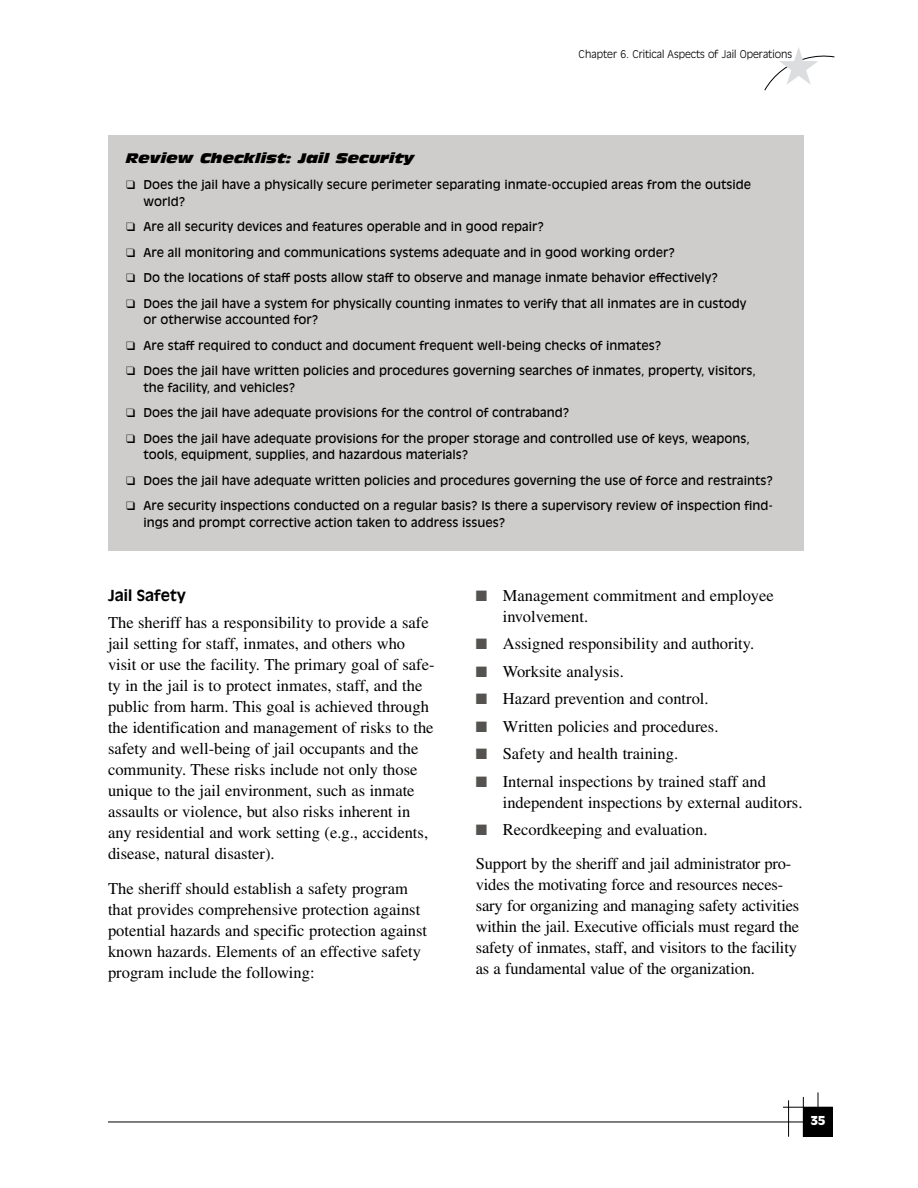
<style>
.page{position:relative;width:918px;height:1188px;background:#fff}
.page>*{position:absolute;margin:0;border:0;box-sizing:border-box;transform-origin:0 0}
.t1{font:16.5px/21px "Times";color:#000}
.t2{font:700 15px "Antique Olive";color:#000}
.t3{font:italic 13.5px "Antique Olive Nord";color:#000}
.t4{font:12px/16.5px "Antique Olive";color:#000}
.t5{font:900 12px "Antique Olive";color:#fff}
.t6{font:300 10.5px "Antique Olive";color:#000}
.s1{color:#55534f}
</style>
<div class="page">
<div style="left:108px;top:135px;width:695px;height:415px;background:#cfcdcc"></div>
<svg style="left:764px;top:47px;width:71px;height:44px"></svg>
<hr style="left:818px;top:1092px;width:1px;height:45px;background:#000">
<hr style="left:803px;top:1097px;width:1px;height:40px;background:#000">
<hr style="left:788px;top:1100px;width:1px;height:37px;background:#000">
<hr style="left:783px;top:1107px;width:50px;height:1px;background:#000">
<hr style="left:108px;top:1122px;width:710px;height:1px;background:#000">
<div style="left:803px;top:1107px;width:30px;height:30px;background:#000"></div>
<p class="t6" style="left:579px;top:50px;width:215px">Chapter 6. Critical Aspects of Jail Operations</p>
<p class="t3" style="left:126px;top:153px;width:290px">Review Checklist: Jail Security</p>
<p class="t4" style="left:143px;top:177px;width:609px;text-indent:-17px">■ Does the jail have a physically secure perimeter separating inmate-occupied areas from the outside world?</p>
<p class="t4" style="left:126px;top:219px;width:420px">■ Are all security devices and features operable and in good repair?</p>
<p class="t4" style="left:126px;top:245px;width:551px">■ Are all monitoring and communications systems adequate and in good working order?</p>
<p class="t4" style="left:126px;top:270px;width:594px">■ Do the locations of staff posts allow staff to observe and manage inmate behavior effectively?</p>
<p class="t4" style="left:143px;top:296px;width:605px;text-indent:-17px">■ Does the jail have a system for physically counting inmates to verify that all inmates are in custody or otherwise accounted for?</p>
<p class="t4" style="left:126px;top:338px;width:537px">■ Are staff required to conduct and document frequent well-being checks of inmates?</p>
<p class="t4" style="left:143px;top:363px;width:614px;text-indent:-17px">■ Does the jail have written policies and procedures governing searches of inmates, property, visitors, the facility, and vehicles?</p>
<p class="t4" style="left:126px;top:405px;width:445px">■ Does the jail have adequate provisions for the control of contraband?</p>
<p class="t4" style="left:143px;top:431px;width:608px;text-indent:-17px">■ Does the jail have adequate provisions for the proper storage and controlled use of keys, weapons, tools, equipment, supplies, and hazardous materials?</p>
<p class="t4" style="left:126px;top:473px;width:649px">■ Does the jail have adequate written policies and procedures governing the use of force and restraints?</p>
<p class="t4" style="left:143px;top:498px;width:631px;text-indent:-17px">■ Are security inspections conducted on a regular basis? Is there a supervisory review of inspection find&shy;ings and prompt corrective action taken to address issues?</p>
<p class="t2" style="left:108px;top:589px;width:79px">Jail Safety</p>
<p class="t1" style="left:476px;top:587px;width:299px"><span class="s1">❋</span> Management commitment and employee</p>
<p class="t1" style="left:108px;top:614px;width:322px">The sheriff has a responsibility to provide a safe</p>
<p class="t1" style="left:503px;top:608px;width:87px">involvement.</p>
<p class="t1" style="left:108px;top:635px;width:299px">jail setting for staff, inmates, and others who</p>
<p class="t1" style="left:476px;top:635px;width:280px"><span class="s1">❋</span> Assigned responsibility and authority.</p>
<p class="t1" style="left:108px;top:656px;width:328px">visit or use the facility. The primary goal of safe-</p>
<p class="t1" style="left:476px;top:663px;width:149px"><span class="s1">❋</span> Worksite analysis.</p>
<p class="t1" style="left:108px;top:677px;width:322px">ty in the jail is to protect inmates, staff, and the public from harm. This goal is achieved through</p>
<p class="t1" style="left:476px;top:690px;width:234px"><span class="s1">❋</span> Hazard prevention and control.</p>
<p class="t1" style="left:108px;top:719px;width:327px">the identification and management of risks to the</p>
<p class="t1" style="left:476px;top:717px;width:244px"><span class="s1">❋</span> Written policies and procedures.</p>
<p class="t1" style="left:108px;top:740px;width:312px">safety and well-being of jail occupants and the</p>
<p class="t1" style="left:476px;top:745px;width:204px"><span class="s1">❋</span> Safety and health training.</p>
<p class="t1" style="left:108px;top:761px;width:311px">community. These risks include not only those unique to the jail environment, such as inmate</p>
<p class="t1" style="left:476px;top:772px;width:292px"><span class="s1">❋</span> Internal inspections by trained staff and</p>
<p class="t1" style="left:503px;top:793px;width:301px">independent inspections by external auditors.</p>
<p class="t1" style="left:108px;top:803px;width:322px">assaults or violence, but also risks inherent in any residential and work setting (e.g., accidents,</p>
<p class="t1" style="left:476px;top:821px;width:233px"><span class="s1">❋</span> Recordkeeping and evaluation.</p>
<p class="t1" style="left:108px;top:845px;width:168px">disease, natural disaster).</p>
<p class="t1" style="left:476px;top:855px;width:317px">Support by the sheriff and jail administrator pro-</p>
<p class="t1" style="left:108px;top:880px;width:301px">The sheriff should establish a safety program</p>
<p class="t1" style="left:476px;top:876px;width:309px">vides the motivating force and resources neces-</p>
<p class="t1" style="left:108px;top:901px;width:314px">that provides comprehensive protection against</p>
<p class="t1" style="left:476px;top:897px;width:325px">sary for organizing and managing safety activities</p>
<p class="t1" style="left:108px;top:922px;width:321px">potential hazards and specific protection against</p>
<p class="t1" style="left:476px;top:918px;width:325px">within the jail. Executive officials must regard the</p>
<p class="t1" style="left:108px;top:943px;width:315px">known hazards. Elements of an effective safety</p>
<p class="t1" style="left:476px;top:939px;width:323px">safety of inmates, staff, and visitors to the facility</p>
<p class="t1" style="left:108px;top:964px;width:208px">program include the following:</p>
<p class="t1" style="left:476px;top:960px;width:281px">as a fundamental value of the organization.</p>
<p class="t5" style="left:811px;top:1116px;width:16px">35</p>
</div>
